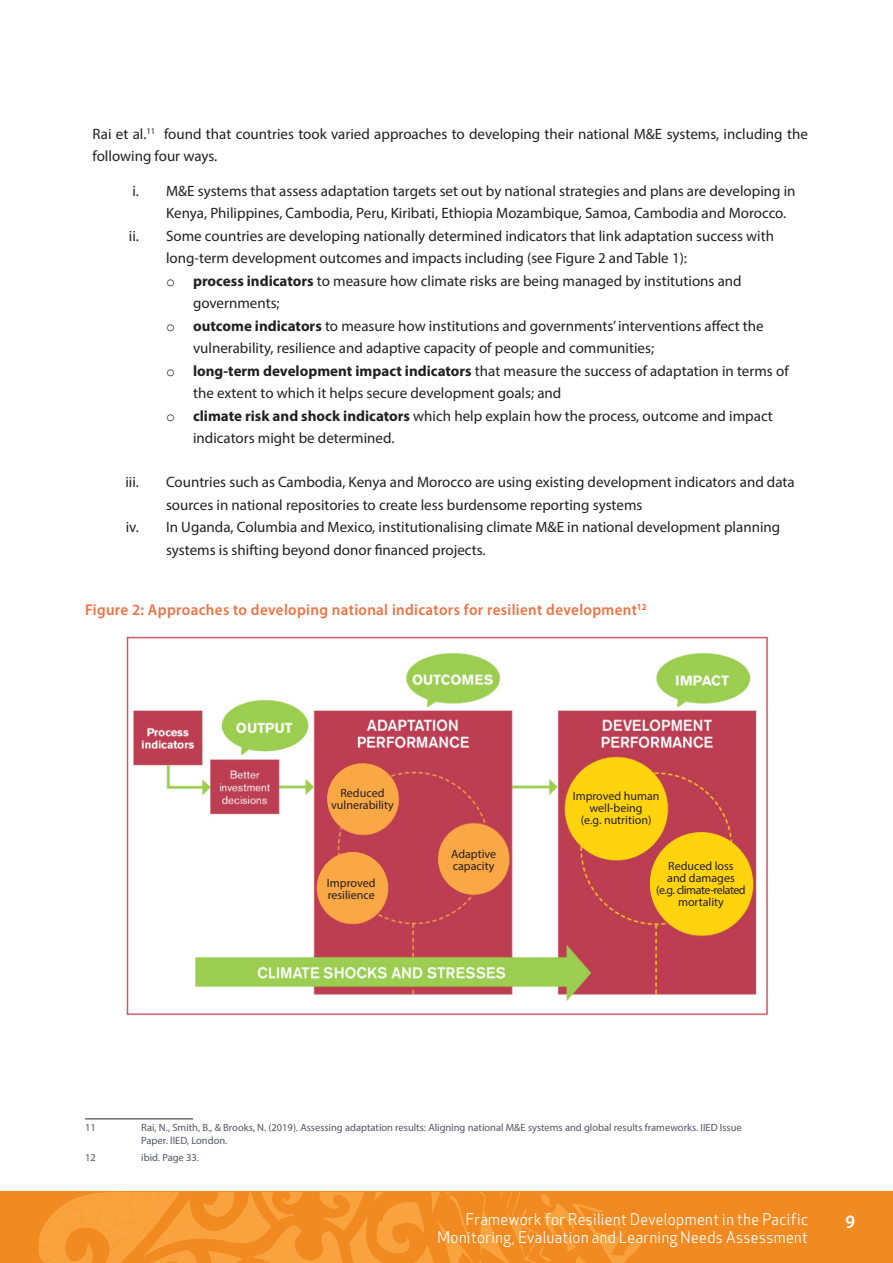
<style>
.page{position:relative;width:893px;height:1263px;background:#fff}
.page>*{position:absolute;margin:0;border:0;box-sizing:border-box;transform-origin:0 0}
.t1{font:600 18.9px "Myriad Pro";color:#fff;scale:.95 1}
.t2{font:15.75px "Apex New";letter-spacing:.03em;color:#fff;scale:.95 1}
.Heading_3{font:600 15.75px "Myriad Pro";letter-spacing:.025em;color:#ed7242;scale:.95 1}
.Body_Text{font:15px/22.5px "Myriad Pro";color:#231f20}
.List_Paragraph_List{font:15px/22.5px "Myriad Pro";color:#231f20}
.t3{font:12px "Myriad Pro";color:#231f20}
.t4{font:12px "Myriad Pro";letter-spacing:-.04em;color:#231f20}
.t5{font:10.5px "Myriad Pro";color:#4f5763}
.s1{font-family:"Courier New"}
.s2{font-weight:700}
</style>
<div class="page">
<div style="left:0;top:1191px;width:893px;height:72px;background:#f08a21"></div>
<svg style="left:38px;top:1192px;width:603px;height:71px"></svg>
<img style="left:126px;top:636px;width:643px;height:379px">
<hr style="left:85px;top:1118px;width:108px;height:1px;background:#231f20">
<div style="left:565px;top:758px;width:102px;height:102px;background:#ffd30d;border-radius:50%"></div>
<div style="left:327px;top:763px;width:71px;height:71px;background:#faa745;border-radius:50%"></div>
<div style="left:317px;top:852px;width:71px;height:70px;background:#faa745;border-radius:50%"></div>
<div style="left:438px;top:824px;width:71px;height:70px;background:#faa745;border-radius:50%"></div>
<div style="left:650px;top:832px;width:102px;height:102px;background:#ffd30d;border-radius:50%"></div>
<p class="Body_Text" style="left:93px;top:122px;width:717px">Rai et al.<sup>11</sup> found that countries took varied approaches to developing their national M&amp;E systems, including the following four ways.</p>
<p class="Body_Text" style="left:166px;top:179px;width:631px;text-indent:-34px">i. M&amp;E systems that assess adaptation targets set out by national strategies and plans are developing in<br>Kenya, Philippines, Cambodia, Peru, Kiribati, Ethiopia Mozambique, Samoa, Cambodia and Morocco.</p>
<p class="Body_Text" style="left:166px;top:224px;width:609px;text-indent:-37px">ii. Some countries are developing nationally determined indicators that link adaptation success with long-term development outcomes and impacts including (see Figure 2 and Table 1):</p>
<p class="Body_Text" style="left:193px;top:269px;width:550px;text-indent:-27px"><span class="s1">o</span> <span class="s2">process indicators</span> to measure how climate risks are being managed by institutions and governments;</p>
<p class="Body_Text" style="left:193px;top:314px;width:572px;text-indent:-27px"><span class="s1">o</span> <span class="s2">outcome indicators</span> to measure how institutions and governments’ interventions affect the vulnerability, resilience and adaptive capacity of people and communities;</p>
<p class="Body_Text" style="left:193px;top:359px;width:597px;text-indent:-27px"><span class="s1">o</span> <span class="s2">long-term development impact indicators</span> that measure the success of adaptation in terms of the extent to which it helps secure development goals; and</p>
<p class="List_Paragraph_List" style="left:193px;top:404px;width:581px;text-indent:-27px"><span class="s1">o</span> <span class="s2">climate risk and shock indicators</span> which help explain how the process, outcome and impact indicators might be determined.</p>
<p class="Body_Text" style="left:125px;top:471px;width:15px">iii.</p>
<p class="Body_Text" style="left:166px;top:471px;width:630px">Countries such as Cambodia, Kenya and Morocco are using existing development indicators and data sources in national repositories to create less burdensome reporting systems</p>
<p class="Body_Text" style="left:166px;top:516px;width:616px;text-indent:-40px">iv. In Uganda, Columbia and Mexico, institutionalising climate M&amp;E in national development planning systems is shifting beyond donor financed projects.</p>
<p class="Heading_3" style="left:85px;top:600px;width:593px">Figure 2: Approaches to developing national indicators for resilient development<sup>12</sup></p>
<p class="t3" style="left:340px;top:786px;width:45px">Reduced</p>
<p class="t3" style="left:331px;top:798px;width:64px">vulnerability</p>
<p class="t3" style="left:327px;top:875px;width:50px">Improved</p>
<p class="t3" style="left:328px;top:887px;width:49px">resilience</p>
<p class="t3" style="left:451px;top:846px;width:47px">Adaptive</p>
<p class="t3" style="left:453px;top:858px;width:43px">capacity</p>
<p class="t3" style="left:573px;top:789px;width:88px">Improved human</p>
<p class="t3" style="left:590px;top:801px;width:55px">well-being</p>
<p class="t3" style="left:581px;top:813px;width:72px">(e.g. nutrition)</p>
<p class="t3" style="left:668px;top:858px;width:67px">Reduced loss</p>
<p class="t3" style="left:667px;top:870px;width:69px">and damages</p>
<p class="t4" style="left:656px;top:882px;width:91px">(e.g. climate-related</p>
<p class="t3" style="left:678px;top:894px;width:47px">mortality</p>
<p class="t5" style="left:85px;top:1121px;width:12px">11</p>
<p class="t5" style="left:141px;top:1121px;width:602px">Rai, N., Smith, B., &amp; Brooks, N. (2019). Assessing adaptation results: Aligning national M&amp;E systems and global results frameworks. IIED Issue</p>
<p class="t5" style="left:141px;top:1134px;width:88px">Paper. IIED, London.</p>
<p class="t5" style="left:85px;top:1151px;width:12px">12</p>
<p class="t5" style="left:141px;top:1151px;width:59px">ibid. Page 33.</p>
<p class="t2" style="left:466px;top:1209px;width:361px">Framework for Resilient Development in the Pacific</p>
<p class="t1" style="left:846px;top:1210px;width:12px">9</p>
<p class="t2" style="left:437px;top:1227px;width:391px">Monitoring, Evaluation and Learning Needs Assessment</p>
</div>
